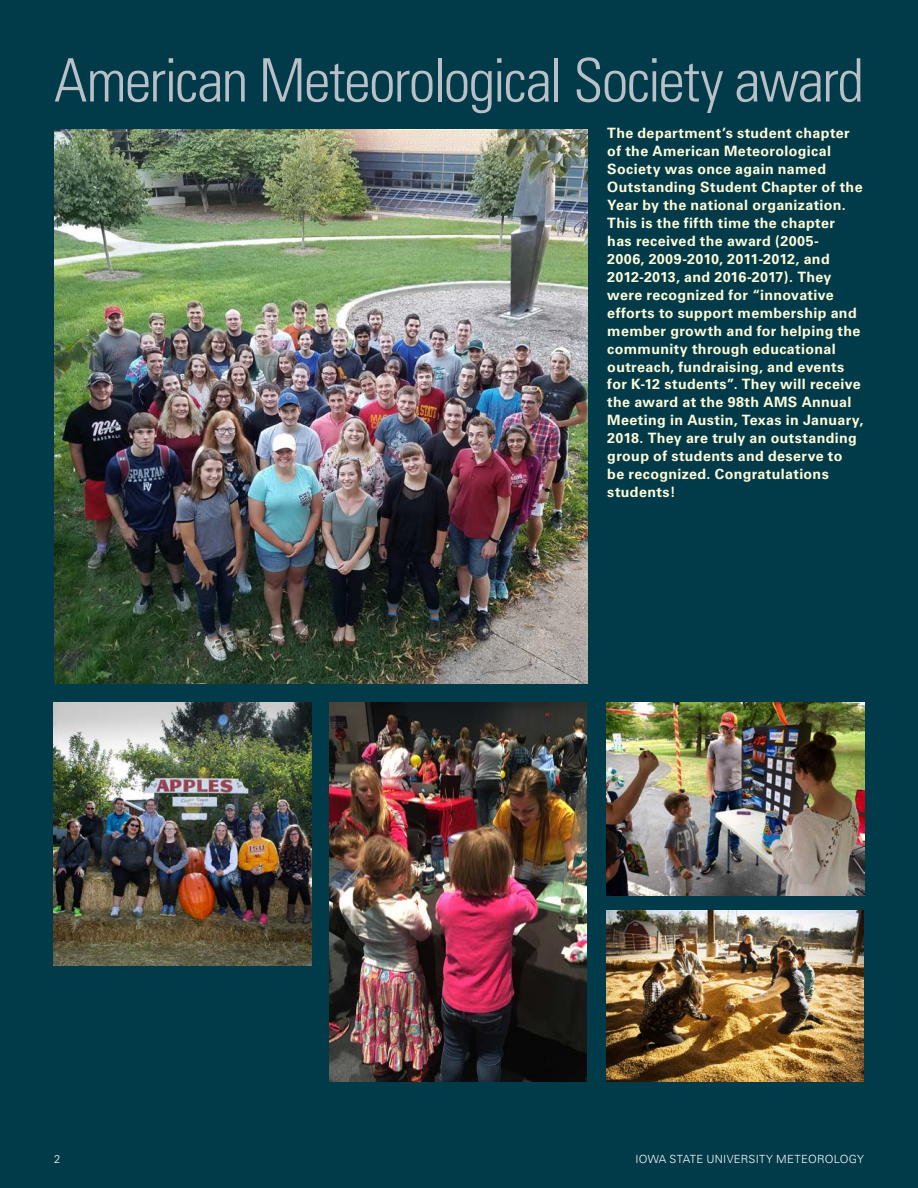
<style>
.page{position:relative;width:918px;height:1188px;background:#013b4a}
.page>*{position:absolute;margin:0;border:0;box-sizing:border-box;transform-origin:0 0}
.t1{font:300 condensed 60px "Univers";letter-spacing:-.03em;color:#b9c0c7}
.t2{font:700 14.25px/18px "Univers";letter-spacing:.025em;color:#fffbd6}
.t3{font:300 11.25px "Univers";letter-spacing:.02em;color:#fff}
</style>
<div class="page">
<img style="left:54px;top:129px;width:533px;height:554px">
<img style="left:329px;top:702px;width:258px;height:379px">
<img style="left:53px;top:702px;width:258px;height:264px">
<img style="left:607px;top:702px;width:258px;height:193px">
<img style="left:607px;top:910px;width:256px;height:171px">
<h1 class="t1" style="left:54px;top:44px;width:812px">American Meteorological Society award</h1>
<p class="t2" style="left:607px;top:124px;width:257px">The department’s student chapter of the American Meteorological<br>Society was once again named<br>Outstanding Student Chapter of the<br>Year by the national organization.<br>This is the fifth time the chapter<br>has received the award (2005-<br>2006, 2009-2010, 2011-2012, and<br>2012-2013, and 2016-2017). They were recognized for “innovative efforts to support membership and member growth and for helping the community through educational outreach, fundraising, and events for K-12 students”. They will receive the award at the 98th AMS Annual<br>Meeting in Austin, Texas in January,<br>2018. They are truly an outstanding group of students and deserve to<br>be recognized. Congratulations students!</p>
<p class="t3" style="left:54px;top:1152px;width:8px">2</p>
<p class="t3" style="left:635px;top:1152px;width:230px">IOWA STATE UNIVERSITY METEOROLOGY</p>
</div>
